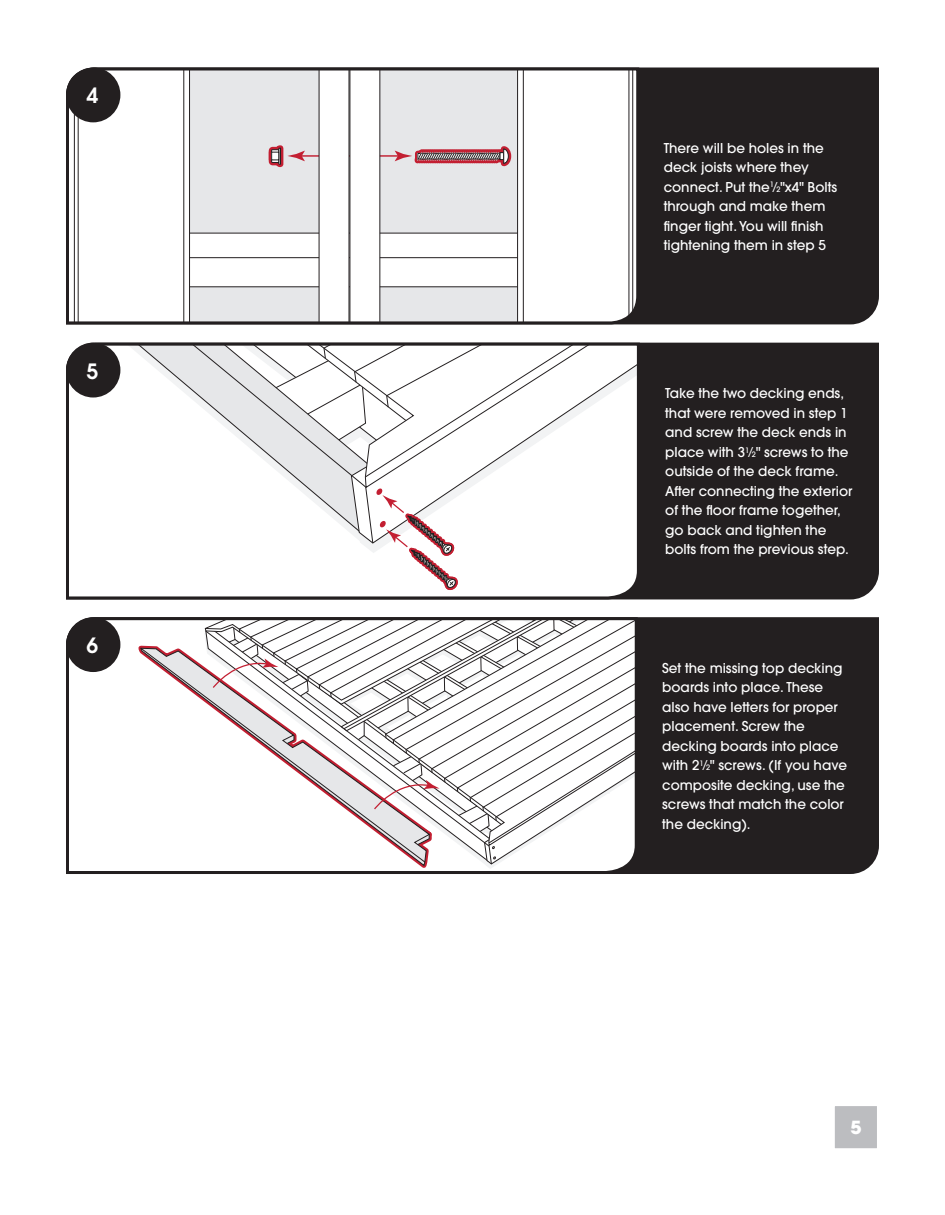
<style>
.page{position:relative;width:945px;height:1215px;background:#fff}
.page>*{position:absolute;margin:0;border:0;box-sizing:border-box;transform-origin:0 0}
.t1{font:600 21px "Avant Garde";color:#fff}
.t2{font:700 18px "Avant Garde";color:#fff}
.t3{font:500 13.5px/19.5px "Avant Garde";color:#fff}
.s1{font-size:7.35px}
</style>
<div class="page">
<div style="left:641px;top:67px;width:238px;height:258px;background:#231f20"></div>
<svg style="left:66px;top:67px;width:575px;height:258px"></svg>
<div style="left:66px;top:68px;width:54px;height:54px;background:#231f20;border-radius:50%"></div>
<div style="left:639px;top:617px;width:240px;height:257px;background:#231f20"></div>
<svg style="left:66px;top:617px;width:573px;height:257px"></svg>
<div style="left:66px;top:617px;width:54px;height:55px;background:#231f20;border-radius:50%"></div>
<div style="left:641px;top:342px;width:238px;height:258px;background:#231f20"></div>
<svg style="left:66px;top:342px;width:575px;height:258px"></svg>
<div style="left:66px;top:343px;width:54px;height:55px;background:#231f20;border-radius:50%"></div>
<div style="left:834px;top:1106px;width:43px;height:43px;background:#bcbdc0"></div>
<h1 class="t1" style="left:86px;top:82px;width:13px">4</h1>
<h1 class="t1" style="left:86px;top:357px;width:13px">5</h1>
<h1 class="t1" style="left:86px;top:632px;width:13px">6</h1>
<p class="t3" style="left:664px;top:138px;width:175px">There will be holes in the deck joists where they connect. Put the<sup>1</sup>⁄<span class="s1">2</span>"x4" Bolts through and make them finger tight. You will finish tightening them in step 5</p>
<p class="t3" style="left:665px;top:384px;width:189px">Take the two decking ends, that were removed in step 1 and screw the deck ends in place with 3<sup>1</sup>⁄<span class="s1">2</span>" screws to the outside of the deck frame.<br>After connecting the exterior of the floor frame together, go back and tighten the bolts from the previous step.</p>
<p class="t3" style="left:662px;top:658px;width:186px">Set the missing top decking boards into place. These also have letters for proper placement. Screw the decking boards into place with 2<sup>1</sup>⁄<span class="s1">2</span>" screws. (If you have composite decking, use the screws that match the color the decking).</p>
<h2 class="t2" style="left:850px;top:1116px;width:13px">5</h2>
</div>
